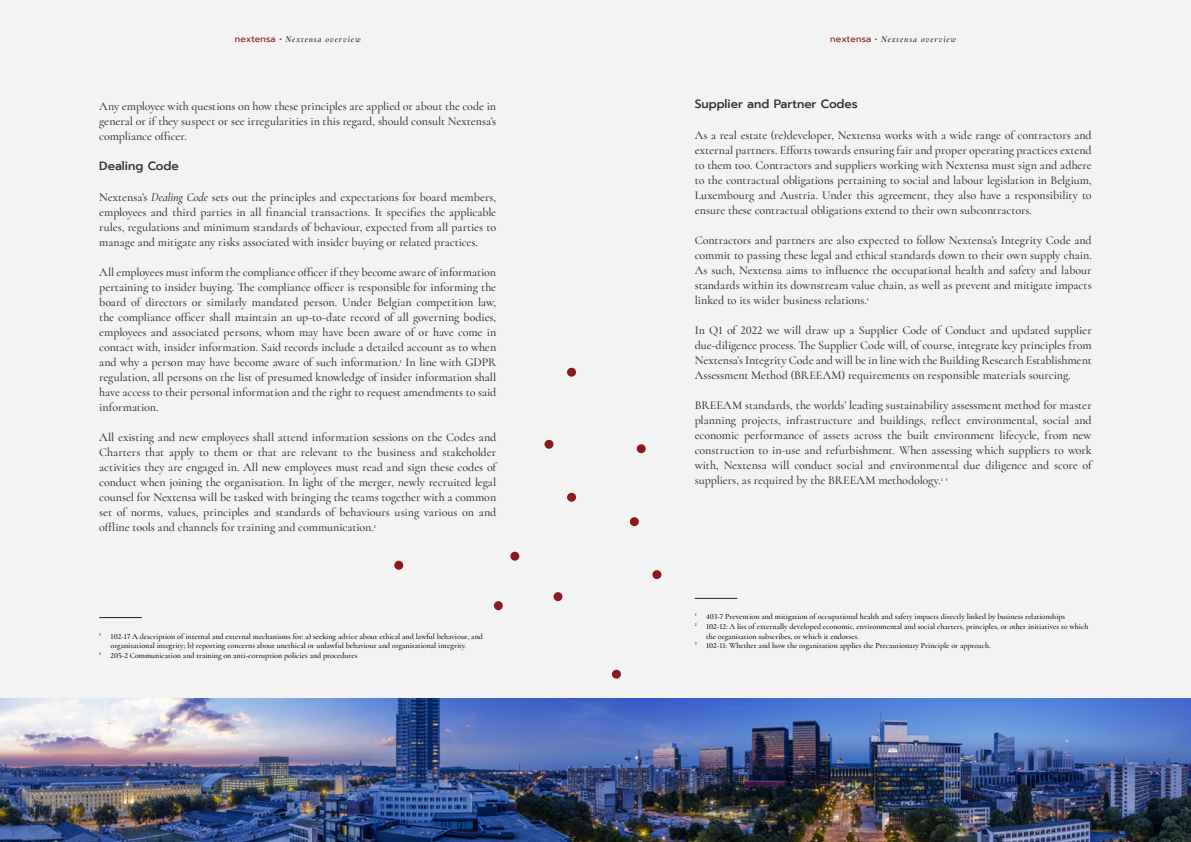
<style>
.page{position:relative;width:1191px;height:842px;background:#fff}
.page>*{position:absolute;margin:0;border:0;box-sizing:border-box;transform-origin:0 0}
.t1{font:500 12px/15px "Cormorant";letter-spacing:-.005em;color:#323332;text-align:justify}
.t2{font:500 12px "Prompt";color:#323332}
.t3{font:italic 600 9px "Cormorant";letter-spacing:.1em;color:#231f20}
.t4{font:500 8px "Cormorant";color:#000}
.s1{font-family:"Prompt";font-weight:400;font-style:normal;color:#8a1a1b}
.s2{font-style:italic}
.s3{font-size:8px;color:#000}
</style>
<div class="page">
<div style="left:0;top:0;width:595px;height:842px;background:#f3f3f3"></div>
<div style="left:595px;top:0;width:596px;height:842px;background:#f3f3f3"></div>
<hr style="left:694px;top:598px;width:43px;height:1px;background:#231f20">
<hr style="left:99px;top:617px;width:43px;height:1px;background:#231f20">
<div style="left:630px;top:517px;width:9px;height:9px;background:#8a1a1b;border-radius:50%"></div>
<div style="left:652px;top:570px;width:9px;height:9px;background:#8a1a1b;border-radius:50%"></div>
<div style="left:612px;top:670px;width:9px;height:9px;background:#8a1a1b;border-radius:50%"></div>
<div style="left:636px;top:444px;width:9px;height:9px;background:#8a1a1b;border-radius:50%"></div>
<div style="left:567px;top:493px;width:9px;height:9px;background:#8a1a1b;border-radius:50%"></div>
<div style="left:544px;top:440px;width:9px;height:9px;background:#8a1a1b;border-radius:50%"></div>
<div style="left:567px;top:368px;width:9px;height:9px;background:#8a1a1b;border-radius:50%"></div>
<div style="left:510px;top:552px;width:9px;height:9px;background:#8a1a1b;border-radius:50%"></div>
<div style="left:553px;top:592px;width:9px;height:9px;background:#8a1a1b;border-radius:50%"></div>
<div style="left:494px;top:601px;width:9px;height:9px;background:#8a1a1b;border-radius:50%"></div>
<div style="left:394px;top:561px;width:9px;height:9px;background:#8a1a1b;border-radius:50%"></div>
<img style="left:0;top:699px;width:1191px;height:143px">
<p class="t3" style="left:235px;top:34px;width:127px"><span class="s1">nextensa •</span> Nextensa overview</p>
<p class="t3" style="left:830px;top:34px;width:127px"><span class="s1">nextensa •</span> Nextensa overview</p>
<p class="t1" style="left:99px;top:99px;width:398px">Any employee with questions on how these principles are applied or about the code in general or if they suspect or see irregularities in this regard, should consult Nextensa’s compliance officer.</p>
<p class="t2" style="left:99px;top:157px;width:81px">Dealing Code</p>
<p class="t1" style="left:99px;top:189px;width:398px">Nextensa’s <span class="s2">Dealing Code</span> sets out the principles and expectations for board members, employees and third parties in all financial transactions. It specifies the applicable rules, regulations and minimum standards of behaviour, expected from all parties to manage and mitigate any risks associated with insider buying or related practices.</p>
<p class="t1" style="left:99px;top:264px;width:398px">All employees must inform the compliance officer if they become aware of information pertaining to insider buying. The compliance officer is responsible for informing the board of directors or similarly mandated person. Under Belgian competition law, the compliance officer shall maintain an up-to-date record of all governing bodies, employees and associated persons, whom may have been aware of or have come in contact with, insider information. Said records include a detailed account as to when and why a person may have become aware of such information.<span class="s3">1</span> In line with GDPR regulation, all persons on the list of presumed knowledge of insider information shall have access to their personal information and the right to request amendments to said information.</p>
<p class="t1" style="left:99px;top:429px;width:398px">All existing and new employees shall attend information sessions on the Codes and Charters that apply to them or that are relevant to the business and stakeholder activities they are engaged in. All new employees must read and sign these codes of conduct when joining the organisation. In light of the merger, newly recruited legal counsel for Nextensa will be tasked with bringing the teams together with a common set of norms, values, principles and standards of behaviours using various on and offline tools and channels for training and communication.<span class="s3">2</span></p>
<p class="t4" style="left:99px;top:631px;width:385px">1 102-17 A description of internal and external mechanisms for: a) seeking advice about ethical and lawful behaviour, and</p>
<p class="t4" style="left:111px;top:641px;width:357px">organisational integrity; b) reporting concerns about unethical or unlawful behaviour and organisational integrity.</p>
<p class="t4" style="left:99px;top:650px;width:260px">2 205-2 Communication and training on anti-corruption policies and procedures</p>
<p class="t2" style="left:694px;top:95px;width:165px">Supplier and Partner Codes</p>
<p class="t1" style="left:694px;top:127px;width:398px">As a real estate (re)developer, Nextensa works with a wide range of contractors and external partners. Efforts towards ensuring fair and proper operating practices extend to them too. Contractors and suppliers working with Nextensa must sign and adhere to the contractual obligations pertaining to social and labour legislation in Belgium, Luxembourg and Austria. Under this agreement, they also have a responsibility to ensure these contractual obligations extend to their own subcontractors.</p>
<p class="t1" style="left:694px;top:232px;width:398px">Contractors and partners are also expected to follow Nextensa’s Integrity Code and commit to passing these legal and ethical standards down to their own supply chain.<br>As such, Nextensa aims to influence the occupational health and safety and labour standards within its downstream value chain, as well as prevent and mitigate impacts linked to its wider business relations.<span class="s3">1</span></p>
<p class="t1" style="left:694px;top:322px;width:398px">In Q1 of 2022 we will draw up a Supplier Code of Conduct and updated supplier due-diligence process. The Supplier Code will, of course, integrate key principles from Nextensa’s Integrity Code and will be in line with the Building Research Establishment Assessment Method (BREEAM) requirements on responsible materials sourcing.</p>
<p class="t1" style="left:695px;top:397px;width:398px">BREEAM standards, the worlds’ leading sustainability assessment method for master planning projects, infrastructure and buildings, reflect environmental, social and economic performance of assets across the built environment lifecycle, from new construction to in-use and refurbishment. When assessing which suppliers to work with, Nextensa will conduct social and environmental due diligence and score of suppliers, as required by the BREEAM methodology.<span class="s3">2 3</span></p>
<p class="t4" style="left:694px;top:612px;width:372px">1 403-7 Prevention and mitigation of occupational health and safety impacts directly linked by business relationships</p>
<p class="t4" style="left:694px;top:621px;width:395px">2 102-12: A list of externally developed economic, environmental and social charters, principles, or other initiatives to which</p>
<p class="t4" style="left:706px;top:631px;width:154px">the organisation subscribes, or which it endorses.</p>
<p class="t4" style="left:694px;top:641px;width:297px">3 102-11: Whether and how the organisation applies the Precautionary Principle or approach.</p>
</div>
